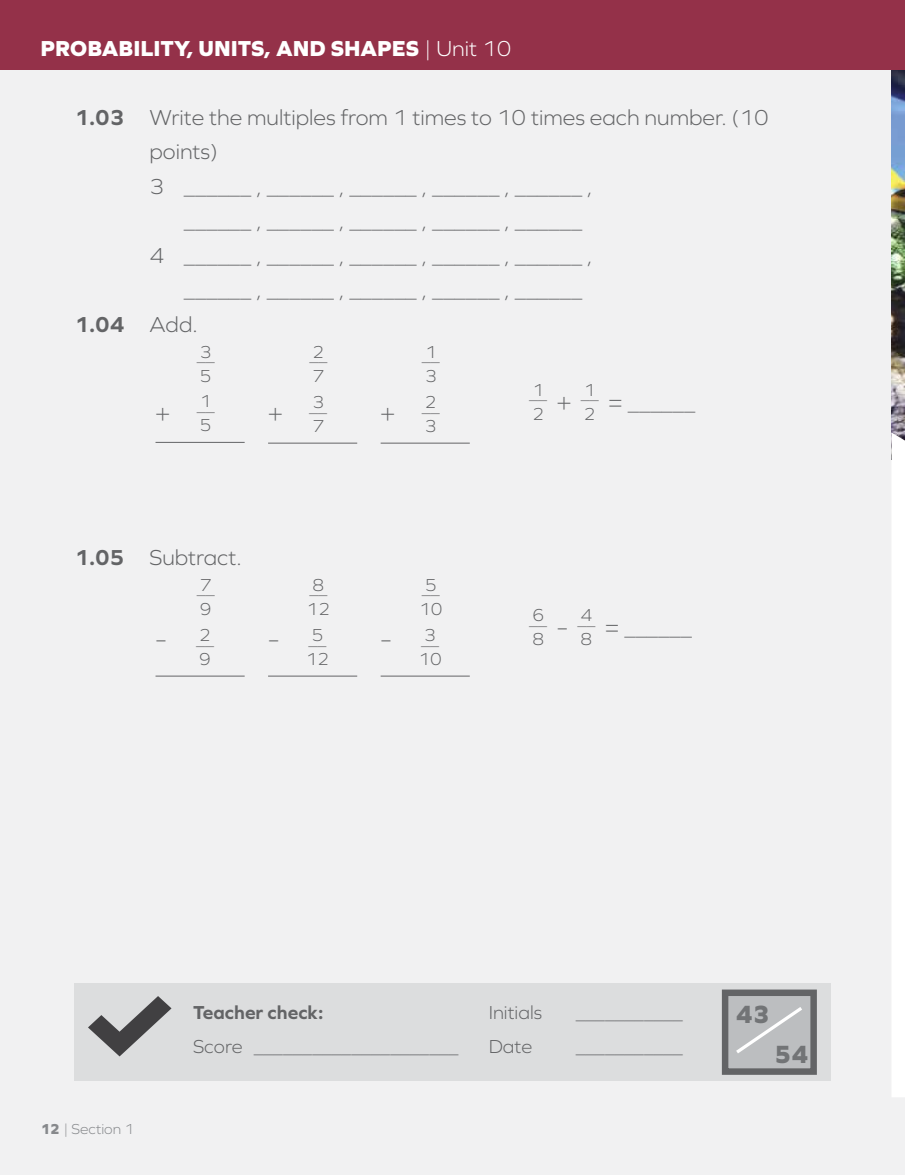
<style>
.page{position:relative;width:905px;height:1175px;background:#fff}
.page>*{position:absolute;margin:0;border:0;box-sizing:border-box;transform-origin:0 0}
.t1{font:800 25.95px "Graphie";color:#727476}
.t2{font:300 22.5px "Graphie";color:#636466}
.t3{font:800 22.5px "Graphie";color:#fff}
.t4{font:700 22.5px "Graphie";color:#636466}
.t5{font:300 19.5px "Graphie";color:#636466}
.t6{font:700 19.5px "Graphie";color:#636466}
.t7{font:300 18px/20.2px "Graphie";color:#636466}
.t8{font:300 15px "Graphie";color:#87898c}
.s1{font-weight:300}
.s2{font-weight:700}
.s3{font-size:22.5px}
.s4{font-weight:800}
</style>
<div class="page">
<div style="left:0;top:0;width:904px;height:1174px;background:#f1f1f2"></div>
<img style="left:891px;top:69px;width:13px;height:363px">
<div style="left:891px;top:432px;width:13px;height:665px;background:#fff"></div>
<hr style="left:155px;top:442px;width:90px;height:1px;background:#636466">
<hr style="left:268px;top:443px;width:89px;height:1px;background:#636466">
<hr style="left:380px;top:443px;width:90px;height:1px;background:#636466">
<hr style="left:155px;top:675px;width:90px;height:1px;background:#636466">
<hr style="left:268px;top:675px;width:89px;height:1px;background:#636466">
<hr style="left:380px;top:675px;width:90px;height:1px;background:#636466">
<div style="left:74px;top:982px;width:756px;height:98px;background:#dcddde"></div>
<svg style="left:88px;top:996px;width:83px;height:60px"></svg>
<div style="left:725px;top:992px;width:88px;height:79px;background:#bcbec0"></div>
<div style="left:721px;top:989px;width:95px;height:85px;border:6px solid #636466"></div>
<svg style="left:736px;top:1007px;width:66px;height:46px"></svg>
<div style="left:0;top:0;width:904px;height:69px;background:#943149"></div>
<p class="t3" style="left:40px;top:35px;width:472px">PROBABILITY, UNITS, AND SHAPES <span class="s1">| Unit 10</span></p>
<p class="t2" style="left:74px;top:104px;width:695px"><span class="s2">1.03</span> Write the multiples from 1 times to 10 times each number. (10</p>
<p class="t2" style="left:149px;top:139px;width:70px">points)</p>
<p class="t2" style="left:149px;top:173px;width:444px">3 ______ , ______ , ______ , ______ , ______ ,</p>
<p class="t2" style="left:184px;top:208px;width:400px">______ , ______ , ______ , ______ , ______</p>
<p class="t2" style="left:149px;top:242px;width:444px">4 ______ , ______ , ______ , ______ , ______ ,</p>
<p class="t2" style="left:184px;top:277px;width:400px">______ , ______ , ______ , ______ , ______</p>
<p class="t4" style="left:74px;top:311px;width:125px">1.04 <span class="s1">Add.</span></p>
<p class="t7" style="left:197px;top:345px;width:19px">_ _3<br>5</p>
<p class="t7" style="left:155px;top:394px;width:61px;text-align:right"><span class="s3">+</span> _ _1<br>5</p>
<p class="t7" style="left:309px;top:345px;width:19px">_ _2<br>7</p>
<p class="t7" style="left:268px;top:395px;width:61px;text-align:right"><span class="s3">+</span> _ _3<br>7</p>
<p class="t7" style="left:422px;top:345px;width:19px">_ _1<br>3</p>
<p class="t7" style="left:380px;top:395px;width:61px;text-align:right"><span class="s3">+</span> _ _2<br>3</p>
<p class="t7" style="left:529px;top:383px;width:44px">_ _1<br>2 <sup>+</sup></p>
<p class="t7" style="left:580px;top:383px;width:19px">_ _1</p>
<p class="t2" style="left:584px;top:389px;width:113px"><sub>2</sub> = ______</p>
<p class="t2" style="left:74px;top:544px;width:169px"><span class="s2">1.05</span> Subtract.</p>
<p class="t7" style="left:197px;top:578px;width:19px">_ _7<br>9</p>
<p class="t7" style="left:155px;top:628px;width:60px;text-align:right"><span class="s3">–</span> _ _2<br>9</p>
<p class="t7" style="left:306px;top:578px;width:25px">_ _8<br>12</p>
<p class="t7" style="left:268px;top:628px;width:63px;text-align:right"><span class="s3">–</span> _ _5<br>12</p>
<p class="t7" style="left:419px;top:578px;width:25px">_ _5<br>10</p>
<p class="t7" style="left:380px;top:628px;width:63px;text-align:right"><span class="s3">–</span> _ _3<br>10</p>
<p class="t7" style="left:529px;top:608px;width:40px">_ _6<br>8 <sup>–</sup></p>
<p class="t7" style="left:577px;top:608px;width:19px">_ _4</p>
<p class="t2" style="left:580px;top:614px;width:113px"><sub>8</sub> = ______</p>
<p class="t8" style="left:40px;top:1120px;width:95px"><span class="s4">12</span> | Section 1</p>
<p class="t6" style="left:193px;top:1000px;width:132px">Teacher check:</p>
<p class="t5" style="left:488px;top:1001px;width:55px">Initials</p>
<p class="t5" style="left:193px;top:1035px;width:267px">Score _____________________</p>
<p class="t5" style="left:488px;top:1035px;width:45px">Date</p>
<p class="t5" style="left:575px;top:1001px;width:109px">___________</p>
<p class="t5" style="left:575px;top:1035px;width:109px">___________</p>
<p class="t1" style="left:736px;top:999px;width:35px">43</p>
<p class="t1" style="left:774px;top:1038px;width:35px">54</p>
</div>
